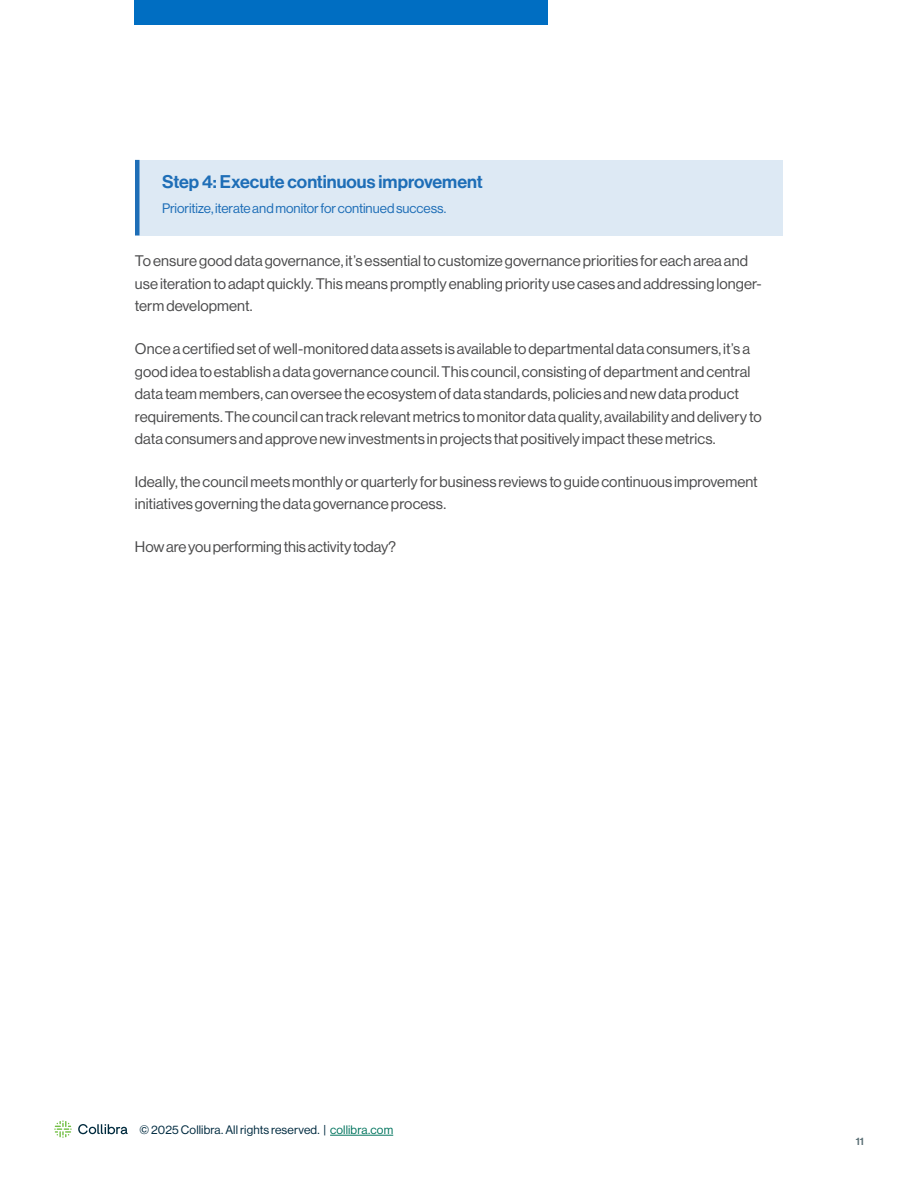
<style>
.page{position:relative;width:918px;height:1188px;background:#fff}
.page>*{position:absolute;margin:0;border:0;box-sizing:border-box;transform-origin:0 0}
.t1{font:500 18px "Haas Grot Disp 65";color:#1e6eb7}
.t2{font:15px/22.5px "Haas Grot Disp 55 Roman";letter-spacing:.005em;color:#4b4b4c}
.t3{font:13.5px "Haas Grot Disp 55 Roman";color:#1e6eb7}
.t4{font:12px "Haas Grot Disp 55 Roman";letter-spacing:.01em;color:#002b40}
.t5{font:500 10.5px "Haas Grot Disp 65";color:#5e7278}
.s1{color:#03755f}
</style>
<div class="page">
<hr style="left:330px;top:1135px;width:63px;height:1px;background:#03755f">
<svg style="left:54px;top:1120px;width:18px;height:18px"></svg>
<svg style="left:78px;top:1124px;width:50px;height:10px"></svg>
<div style="left:134px;top:0;width:414px;height:25px;background:#006ec2"></div>
<div style="left:135px;top:160px;width:648px;height:75px;background:#dde9f4"></div>
<div style="left:135px;top:160px;width:5px;height:75px;background:#1e6eb7"></div>
<p class="t1" style="left:162px;top:171px;width:322px">Step 4: Execute continuous improvement</p>
<p class="t3" style="left:162px;top:200px;width:286px">Prioritize, iterate and monitor for continued success.</p>
<p class="t2" style="left:135px;top:250px;width:628px">To ensure good data governance, it’s essential to customize governance priorities for each area and use iteration to adapt quickly. This means promptly enabling priority use cases and addressing longer&shy;term development.</p>
<p class="t2" style="left:135px;top:338px;width:628px">Once a certified set of well-monitored data assets is available to departmental data consumers, it’s a good idea to establish a data governance council. This council, consisting of department and central data team members, can oversee the ecosystem of data standards, policies and new data product requirements. The council can track relevant metrics to monitor data quality, availability and delivery to data consumers and approve new investments in projects that positively impact these metrics.</p>
<p class="t2" style="left:135px;top:470px;width:624px">Ideally, the council meets monthly or quarterly for business reviews to guide continuous improvement initiatives governing the data governance process.</p>
<p class="t2" style="left:135px;top:536px;width:263px">How are you performing this activity today?</p>
<p class="t4" style="left:140px;top:1123px;width:255px">© 2025 Collibra. All rights reserved. | <span class="s1">collibra.com</span></p>
<p class="t5" style="left:856px;top:1135px;width:10px">11</p>
</div>
